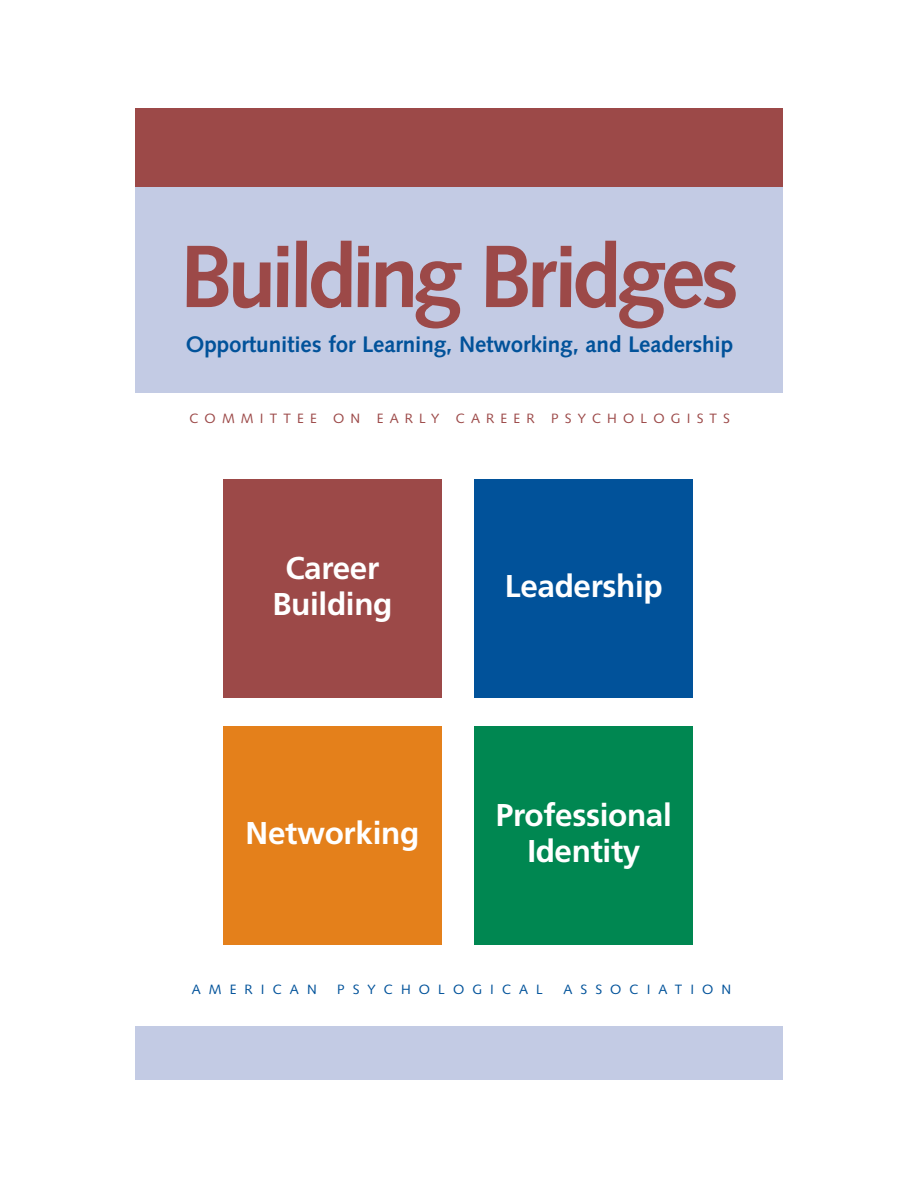
<style>
.page{position:relative;width:918px;height:1188px;background:#fff}
.page>*{position:absolute;margin:0;border:0;box-sizing:border-box;transform-origin:0 0}
.t1{font:700 88.5px "Syntax";color:#9c4948}
.t2{font:700 31.5px/36px "Frutiger";letter-spacing:-.01em;color:#fff;text-align:center}
.t3{font:700 22.5px "Syntax";letter-spacing:-.005em;color:#01529a}
.t4{font:13.5px "Syntax";color:#9c4948}
.t5{font:13.5px "Syntax";color:#01529a}
</style>
<div class="page">
<div style="left:135px;top:108px;width:648px;height:972px;background:#9c4948"></div>
<div style="left:135px;top:187px;width:648px;height:893px;background:#c3cbe4"></div>
<div style="left:135px;top:393px;width:648px;height:633px;background:#fff"></div>
<div style="left:223px;top:479px;width:219px;height:219px;background:#9c4948"></div>
<div style="left:475px;top:479px;width:218px;height:219px;background:#01529a"></div>
<div style="left:223px;top:727px;width:219px;height:218px;background:#e4801b"></div>
<div style="left:475px;top:727px;width:218px;height:218px;background:#008751"></div>
<p class="t1" style="left:180px;top:226px;width:561px">Building Bridges</p>
<p class="t3" style="left:186px;top:331px;width:549px">Opportunities for Learning, Networking, and Leadership</p>
<p class="t4" style="left:189px;top:410px;width:542px">COMMITTEE ON EARLY CAREER PSYCHOLOGISTS</p>
<p class="t2" style="left:272px;top:550px;width:122px">Career<br>Building</p>
<p class="t2" style="left:246px;top:815px;width:175px">Networking</p>
<p class="t2" style="left:505px;top:568px;width:159px">Leadership</p>
<p class="t2" style="left:496px;top:797px;width:177px">Professional<br>Identity</p>
<p class="t5" style="left:192px;top:981px;width:126px">AMERICAN</p>
<p class="t5" style="left:337px;top:981px;width:207px">PSYCHOLOGICAL</p>
<p class="t5" style="left:563px;top:981px;width:169px">ASSOCIATION</p>
</div>
